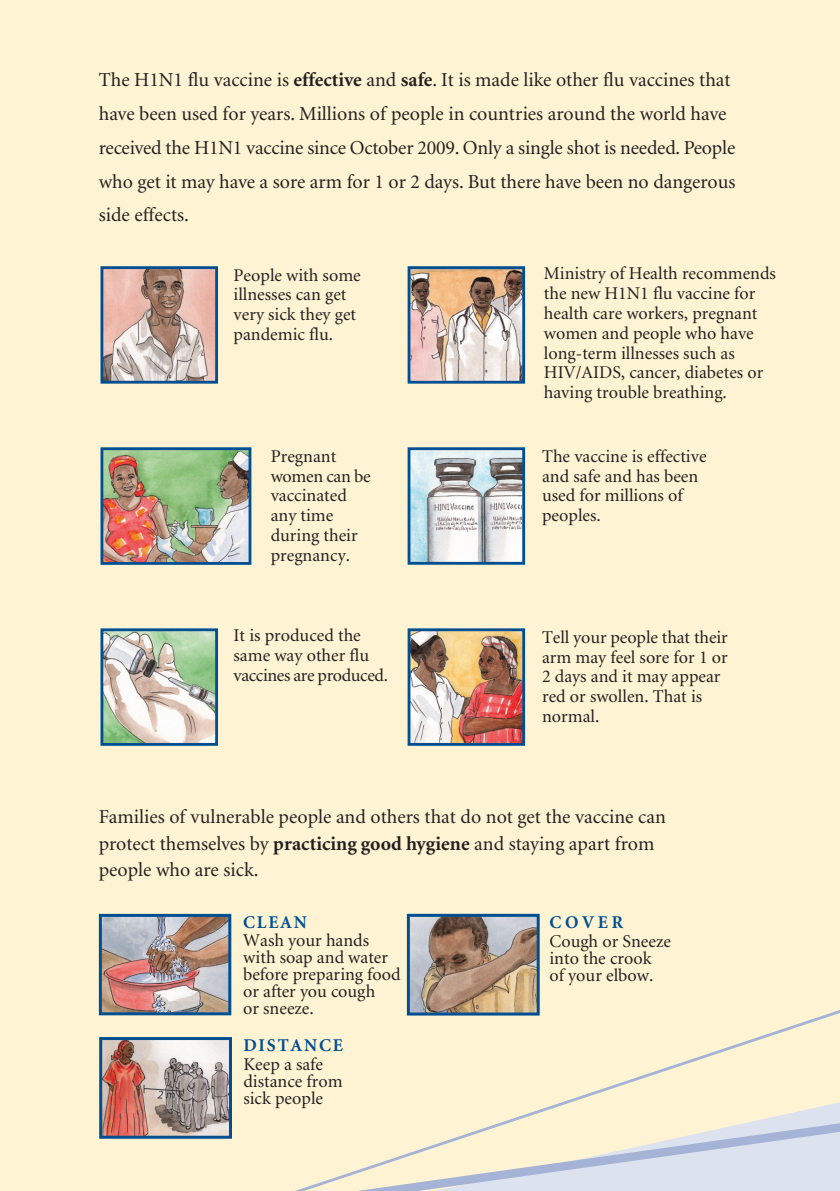
<style>
.page{position:relative;width:840px;height:1191px;background:#fff}
.page>*{position:absolute;margin:0;border:0;box-sizing:border-box;transform-origin:0 0}
.t1{font:19.8px/34px "Minion";color:#231f20}
.t2{font:18px/19.8px "Minion";color:#231f20}
.t3{font:700 18px "Minion";letter-spacing:.1em;color:#004f92}
.s1{font-weight:700}
</style>
<div class="page">
<div style="left:0;top:0;width:839px;height:1191px;background:#fef3d2"></div>
<svg style="left:406px;top:932px;width:433px;height:176px"></svg>
<svg style="left:99px;top:1108px;width:740px;height:83px"></svg>
<img style="left:410px;top:917px;width:125px;height:94px">
<div style="left:406px;top:913px;width:133px;height:102px;border:3px solid #004f92"></div>
<img style="left:103px;top:918px;width:124px;height:93px">
<div style="left:99px;top:914px;width:132px;height:101px;border:3px solid #004f92"></div>
<img style="left:103px;top:1041px;width:125px;height:93px">
<div style="left:99px;top:1037px;width:133px;height:101px;border:3px solid #004f92"></div>
<img style="left:104px;top:270px;width:110px;height:109px">
<div style="left:100px;top:266px;width:118px;height:117px;border:3px solid #004f92"></div>
<img style="left:104px;top:451px;width:143px;height:110px">
<div style="left:100px;top:447px;width:151px;height:118px;border:3px solid #004f92"></div>
<img style="left:104px;top:632px;width:110px;height:110px">
<div style="left:100px;top:628px;width:118px;height:118px;border:3px solid #004f92"></div>
<img style="left:411px;top:270px;width:110px;height:109px">
<div style="left:407px;top:266px;width:118px;height:117px;border:3px solid #004f92"></div>
<img style="left:411px;top:451px;width:110px;height:110px">
<div style="left:407px;top:447px;width:118px;height:118px;border:3px solid #004f92"></div>
<img style="left:411px;top:632px;width:110px;height:110px">
<div style="left:407px;top:628px;width:118px;height:118px;border:3px solid #004f92"></div>
<p class="t1" style="left:99px;top:64px;width:637px">The H1N1 flu vaccine is <span class="s1">effective</span> and <span class="s1">safe</span>. It is made like other flu vaccines that have been used for years. Millions of people in countries around the world have received the H1N1 vaccine since October 2009. Only a single shot is needed. People who get it may have a sore arm for 1 or 2 days. But there have been no dangerous side effects.</p>
<p class="t2" style="left:233px;top:266px;width:129px">People with some illnesses can get very sick they get pandemic flu.</p>
<p class="t2" style="left:543px;top:265px;width:233px">Ministry of Health recommends the new H1N1 flu vaccine for health care workers, pregnant women and people who have long-term illnesses such as<br>HIV/AIDS, cancer, diabetes or having trouble breathing.</p>
<p class="t2" style="left:270px;top:447px;width:101px">Pregnant women can be vaccinated any time during their pregnancy.</p>
<p class="t2" style="left:541px;top:447px;width:166px">The vaccine is effective and safe and has been used for millions of peoples.</p>
<p class="t2" style="left:233px;top:627px;width:156px">It is produced the same way other flu vaccines are produced.</p>
<p class="t2" style="left:541px;top:628px;width:187px">Tell your people that their arm may feel sore for 1 or<br>2 days and it may appear red or swollen. That is normal.</p>
<p class="t1" style="left:99px;top:805px;width:568px;line-height:26.2px">Families of vulnerable people and others that do not get the vaccine can protect themselves by <span class="s1">practicing good hygiene</span> and staying apart from people who are sick.</p>
<p class="t3" style="left:549px;top:915px;width:75px">COVER</p>
<p class="t2" style="left:549px;top:934px;width:123px;line-height:17px">Cough or Sneeze into the crook<br>of your elbow.</p>
<p class="t3" style="left:243px;top:915px;width:65px">CLEAN</p>
<p class="t2" style="left:243px;top:933px;width:159px;line-height:17px">Wash your hands with soap and water before preparing food or after you cough<br>or sneeze.</p>
<p class="t3" style="left:243px;top:1038px;width:101px">DISTANCE</p>
<p class="t2" style="left:243px;top:1056px;width:101px;line-height:17px">Keep a safe distance from sick people</p>
</div>
